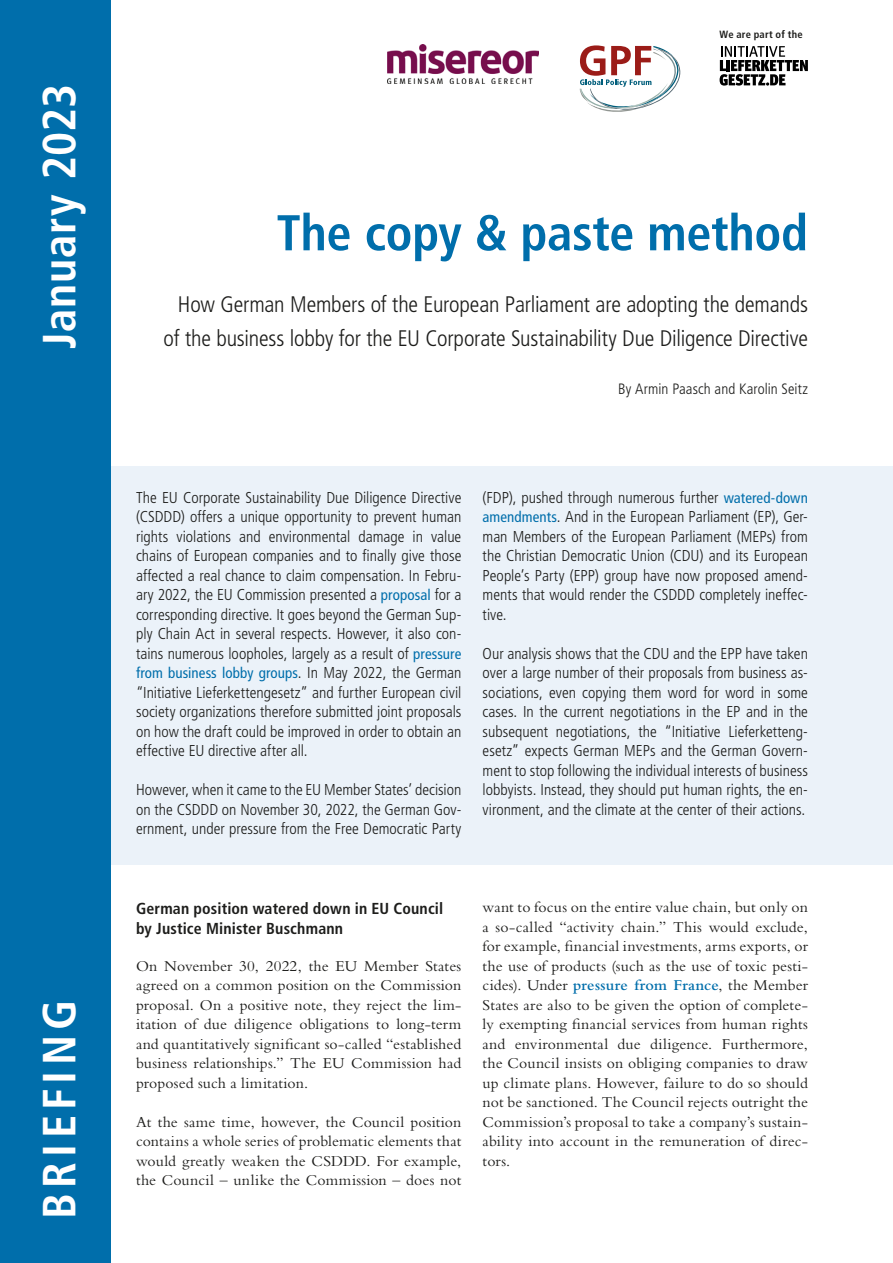
<style>
.page{position:relative;width:893px;height:1263px;background:#fff}
.page>*{position:absolute;margin:0;border:0;box-sizing:border-box;transform-origin:0 0}
.titel{font:700 condensed 50.25px "Frutiger LT Std";letter-spacing:-.005em;color:#006eab}
.Text{font:700 condensed 46.5px "Frutiger LT Std";letter-spacing:.03em;color:#fff}
.Text-2{font:700 condensed 46.5px "Frutiger LT Std";letter-spacing:.115em;color:#fff}
.Titel_unterzeile{font:300 condensed 22.5px "Frutiger LT Std";letter-spacing:-.01em;color:#1d1d1b}
.Zwischentitel{font:700 condensed 15.9px/19.5px "Frutiger LT Std";letter-spacing:.01em;color:#1d1d1b}
.Vorwort{font:300 condensed 15.75px/19.5px "Frutiger LT Std";color:#1d1d1b;text-align:justify}
.Text-3{font:15.75px/19.5px "Bembo Std";letter-spacing:.01em;color:#1d1d1b;text-align:justify}
.Vorwort-2{font:condensed 15px "Frutiger LT Std";letter-spacing:.005em;color:#006eab}
.Text_kleiner{font:300 condensed 15px "Frutiger LT Std";letter-spacing:.005em;color:#1d1d1b}
.Text-4{font:700 condensed 10.5px "Frutiger LT Std";letter-spacing:.025em;color:#1d1d1b}
.s1{font-weight:400;font-size:15px;color:#006eab}
.s2{font-weight:300;font-size:15.75px;color:#1d1d1b}
.s3{font-weight:600;color:#006eab}
</style>
<div class="page">
<div style="left:0;top:466px;width:893px;height:398px;background:#ebf2f9"></div>
<div style="left:0;top:0;width:111px;height:1263px;background:#006eab"></div>
<svg style="left:579px;top:45px;width:101px;height:67px"></svg>
<img style="left:388px;top:45px;width:151px;height:39px">
<svg style="left:720px;top:46px;width:88px;height:40px"></svg>
<p class="Text" style="left:32px;top:349px;width:267px;rotate:-90deg">January 2023</p>
<p class="Text-2" style="left:32px;top:1219px;width:221px;rotate:-90deg">BRIEFING</p>
<p class="Text-4" style="left:720px;top:29px;width:85px">We are part of the</p>
<p class="titel" style="left:277px;top:203px;width:533px">The copy &amp; paste method</p>
<p class="Titel_unterzeile" style="left:178px;top:291px;width:631px">How German Members of the European Parliament are adopting the demands</p>
<p class="Titel_unterzeile" style="left:164px;top:326px;width:646px">of the business lobby for the EU Corporate Sustainability Due Diligence Directive</p>
<p class="Text_kleiner" style="left:618px;top:380px;width:191px">By Armin Paasch and Karolin Seitz</p>
<p class="Vorwort" style="left:136px;top:488px;width:327px">The EU Corporate Sustainability Due Diligence Directive (CSDDD) offers a unique opportunity to prevent human rights violations and environmental damage in value chains of European companies and to finally give those affected a real chance to claim compensation. In Febru&shy;ary 2022, the EU Commission presented a <span class="s1">proposal</span> for a corresponding directive. It goes beyond the German Sup&shy;ply Chain Act in several respects. However, it also con&shy;tains numerous loopholes, largely as a result of <span class="s1">pressure</span></p>
<p class="Vorwort-2" style="left:136px;top:664px;width:327px">from business lobby groups<span class="s2">. In May 2022, the German</span></p>
<p class="Vorwort" style="left:136px;top:683px;width:327px">“Initiative Lieferkettengesetz” and further European civil society organizations therefore submitted joint proposals on how the draft could be improved in order to obtain an effective EU directive after all.</p>
<p class="Vorwort" style="left:136px;top:780px;width:327px">However, when it came to the EU Member States’ decision on the CSDDD on November 30, 2022, the German Gov&shy;ernment, under pressure from the Free Democratic Party</p>
<p class="Vorwort" style="left:483px;top:488px;width:327px">(FDP), pushed through numerous further <span class="s1">watered-down amendments</span>. And in the European Parliament (EP), Ger&shy;man Members of the European Parliament (MEPs) from the Christian Democratic Union (CDU) and its European People’s Party (EPP) group have now proposed amend&shy;ments that would render the CSDDD completely ineffec&shy;tive.</p>
<p class="Vorwort" style="left:483px;top:644px;width:327px">Our analysis shows that the CDU and the EPP have taken over a large number of their proposals from business as&shy;sociations, even copying them word for word in some cases. In the current negotiations in the EP and in the subsequent negotiations, the “Initiative Lieferketteng&shy;esetz” expects German MEPs and the German Govern&shy;ment to stop following the individual interests of business lobbyists. Instead, they should put human rights, the en&shy;vironment, and the climate at the center of their actions.</p>
<p class="Zwischentitel" style="left:136px;top:899px;width:309px">German position watered down in EU Council by Justice Minister Buschmann</p>
<p class="Text-3" style="left:136px;top:956px;width:327px">On November 30, 2022, the EU Member States agreed on a common position on the Commission proposal. On a positive note, they reject the lim&shy;itation of due diligence obligations to long-term and quantitatively significant so-called “established business relationships.” The EU Commission had proposed such a limitation.</p>
<p class="Text-3" style="left:136px;top:1112px;width:327px">At the same time, however, the Council position contains a whole series of problematic elements that would greatly weaken the CSDDD. For example, the Council – unlike the Commission – does not</p>
<p class="Text-3" style="left:483px;top:897px;width:327px">want to focus on the entire value chain, but only on a so-called “activity chain.” This would exclude, for example, financial investments, arms exports, or the use of products (such as the use of toxic pesti&shy;cides). Under <span class="s3">pressure from France</span>, the Member States are also to be given the option of complete&shy;ly exempting financial services from human rights and environmental due diligence. Furthermore, the Council insists on obliging companies to draw up climate plans. However, failure to do so should not be sanctioned. The Council rejects outright the Commission’s proposal to take a company’s sustain&shy;ability into account in the remuneration of direc&shy;tors.</p>
</div>
